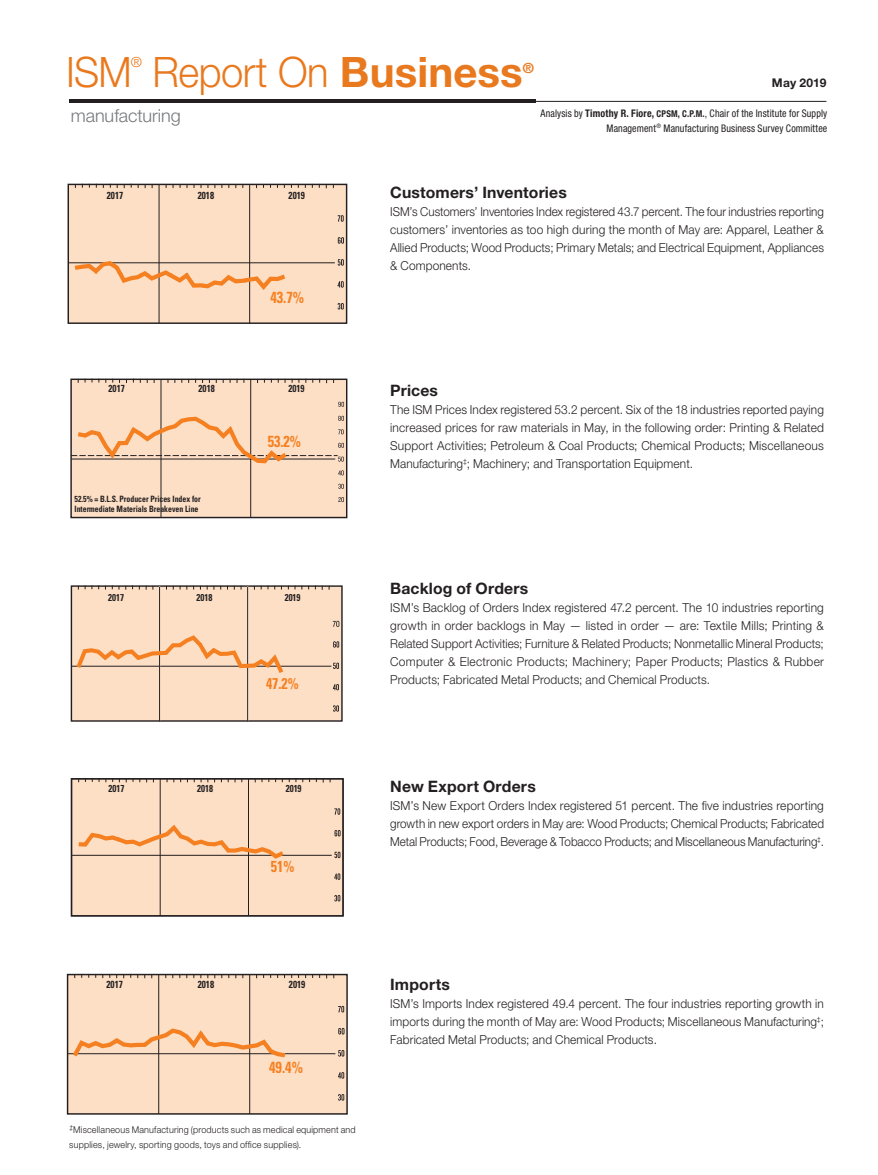
<style>
.page{position:relative;width:878px;height:1175px;background:#fff}
.page>*{position:absolute;margin:0;border:0;box-sizing:border-box;transform-origin:0 0}
.t1{font:300 42px "Helvetica Neue LT Std";letter-spacing:-.015em;color:#e9791e;scale:.95 1}
.t2{font:300 18px "Helvetica Neue LT Std";color:#76787b}
.t3{font:700 condensed 16.05px "Univers";color:#f58021;scale:.9 1}
.t4{font:700 condensed 16.05px "Univers";color:#f58021;scale:.89 1}
.t5{font:700 condensed 15.9px "Univers";color:#f58021;scale:.89 1}
.Subhead{font:700 15.75px "Helvetica Neue LT Std";letter-spacing:.01em;color:#231f20}
.t6{font:700 condensed 15.6px "Univers";color:#f58021;scale:.9 1}
.t7{font:300 13.95px "Helvetica Neue LT Std";color:#e9791e}
.t8{font:700 13.95px "Helvetica Neue LT Std";color:#e9791e}
.Body{font:300 12.3px/18px "Helvetica Neue LT Std";letter-spacing:.005em;color:#231f20;text-align:justify}
.Body-2{font:300 12.3px/18px "Helvetica Neue LT Std";letter-spacing:.005em;color:#231f20;text-align:justify;scale:.96 1}
.Body-3{font:300 12.3px/18px "Helvetica Neue LT Std";letter-spacing:.005em;color:#231f20;text-align:justify;scale:.94 1}
.Subhead-2{font:700 12px "Helvetica Neue LT Std";letter-spacing:.01em;color:#231f20}
.Byline{font:condensed 10.5px/14.2px "Helvetica Neue LT Std";letter-spacing:.015em;color:#231f20;text-align:right;scale:.95 1}
.t9{font:700 condensed 10.2px "Univers";color:#231f20;scale:.9 1}
.t10{font:700 condensed 10.2px "Univers";color:#231f20;scale:.89 1}
.t11{font:700 condensed 10.05px "Univers";color:#231f20;scale:.89 1}
.t12{font:700 condensed 9.9px "Univers";color:#231f20;scale:.9 1}
.Body-4{font:300 9.3px/14.2px "Helvetica Neue LT Std";letter-spacing:.02em;color:#231f20;scale:.96 1}
.t13{font:700 condensed 8.7px/10.5px "Univers";color:#231f20;scale:.89 1}
.s1{font-weight:700}
.s2{font-weight:700;font-size:9.3px}
</style>
<div class="page">
<hr style="left:70px;top:101px;width:756px;height:1px;background:#231f20">
<hr style="left:69px;top:100px;width:466px;height:3px;background:#231f20">
<div style="left:68px;top:184px;width:278px;height:139px;background:#fddfc5"></div>
<div style="left:68px;top:184px;width:279px;height:140px;border:1px solid #231f20"></div>
<hr style="left:249px;top:184px;width:1px;height:139px;background:#231f20">
<hr style="left:159px;top:184px;width:1px;height:139px;background:#231f20">
<svg style="left:180px;top:184px;width:7px;height:4px"></svg>
<hr style="left:68px;top:262px;width:267px;height:1px;background:#231f20">
<svg style="left:337px;top:281px;width:7px;height:7px"></svg>
<svg style="left:337px;top:303px;width:7px;height:6px"></svg>
<svg style="left:338px;top:259px;width:6px;height:7px"></svg>
<svg style="left:338px;top:237px;width:6px;height:7px"></svg>
<svg style="left:337px;top:215px;width:6px;height:7px"></svg>
<svg style="left:70px;top:259px;width:220px;height:34px"></svg>
<div style="left:71px;top:586px;width:271px;height:135px;background:#fddfc5"></div>
<div style="left:71px;top:585px;width:271px;height:136px;border:1px solid #231f20"></div>
<hr style="left:71px;top:666px;width:260px;height:1px;background:#231f20">
<svg style="left:146px;top:585px;width:7px;height:4px"></svg>
<svg style="left:85px;top:585px;width:7px;height:4px"></svg>
<svg style="left:112px;top:585px;width:7px;height:4px"></svg>
<svg style="left:261px;top:585px;width:7px;height:4px"></svg>
<svg style="left:288px;top:585px;width:7px;height:4px"></svg>
<hr style="left:247px;top:586px;width:1px;height:135px;background:#231f20">
<hr style="left:159px;top:586px;width:1px;height:135px;background:#231f20">
<svg style="left:333px;top:684px;width:6px;height:6px"></svg>
<svg style="left:333px;top:705px;width:6px;height:6px"></svg>
<svg style="left:333px;top:662px;width:6px;height:7px"></svg>
<svg style="left:333px;top:641px;width:6px;height:6px"></svg>
<svg style="left:73px;top:633px;width:214px;height:44px"></svg>
<svg style="left:333px;top:621px;width:6px;height:6px"></svg>
<div style="left:71px;top:779px;width:272px;height:137px;background:#fddfc5"></div>
<svg style="left:334px;top:873px;width:6px;height:6px"></svg>
<svg style="left:334px;top:895px;width:6px;height:6px"></svg>
<svg style="left:334px;top:851px;width:6px;height:7px"></svg>
<svg style="left:334px;top:830px;width:6px;height:6px"></svg>
<svg style="left:334px;top:808px;width:6px;height:6px"></svg>
<hr style="left:72px;top:855px;width:260px;height:1px;background:#231f20">
<hr style="left:248px;top:779px;width:1px;height:136px;background:#231f20">
<hr style="left:160px;top:779px;width:1px;height:136px;background:#231f20">
<div style="left:71px;top:778px;width:272px;height:138px;border:1px solid #231f20"></div>
<svg style="left:74px;top:821px;width:214px;height:40px"></svg>
<div style="left:68px;top:974px;width:279px;height:139px;background:#fddfc5"></div>
<div style="left:67px;top:973px;width:281px;height:141px;border:1px solid #231f20"></div>
<hr style="left:249px;top:974px;width:1px;height:139px;background:#231f20">
<hr style="left:158px;top:974px;width:1px;height:139px;background:#231f20">
<svg style="left:338px;top:1072px;width:6px;height:6px"></svg>
<svg style="left:338px;top:1094px;width:6px;height:6px"></svg>
<svg style="left:338px;top:1050px;width:6px;height:6px"></svg>
<svg style="left:338px;top:1028px;width:6px;height:6px"></svg>
<svg style="left:338px;top:1005px;width:6px;height:7px"></svg>
<hr style="left:68px;top:1053px;width:267px;height:1px;background:#231f20">
<svg style="left:69px;top:1026px;width:221px;height:35px"></svg>
<div style="left:71px;top:379px;width:276px;height:138px;background:#fddfc5"></div>
<div style="left:70px;top:378px;width:277px;height:140px;border:1px solid #231f20"></div>
<hr style="left:250px;top:379px;width:1px;height:138px;background:#231f20">
<hr style="left:160px;top:379px;width:1px;height:138px;background:#231f20">
<svg style="left:71px;top:414px;width:266px;height:51px"></svg>
<svg style="left:230px;top:379px;width:7px;height:4px"></svg>
<svg style="left:278px;top:379px;width:7px;height:4px"></svg>
<svg style="left:292px;top:379px;width:7px;height:4px"></svg>
<svg style="left:338px;top:484px;width:6px;height:5px"></svg>
<svg style="left:338px;top:497px;width:6px;height:5px"></svg>
<svg style="left:338px;top:470px;width:6px;height:5px"></svg>
<svg style="left:338px;top:456px;width:6px;height:5px"></svg>
<svg style="left:338px;top:443px;width:6px;height:5px"></svg>
<svg style="left:338px;top:429px;width:5px;height:5px"></svg>
<svg style="left:338px;top:416px;width:6px;height:5px"></svg>
<svg style="left:338px;top:402px;width:6px;height:5px"></svg>
<h1 class="t1" style="left:66px;top:46px;width:71px">ISM</h1>
<p class="t7" style="left:131px;top:54px;width:13px">®</p>
<h1 class="t1" style="left:153px;top:46px;width:391px">Report On <span class="s1">Business</span></h1>
<p class="t8" style="left:523px;top:59px;width:13px">®</p>
<h2 class="t2" style="left:71px;top:104px;width:112px">manufacturing</h2>
<p class="Byline" style="left:540px;top:106px;width:303px">Analysis by <span class="s1">Timothy R. Fiore,</span> <span class="s2">CPSM, C.P.M.</span>, Chair of the Institute for Supply<br>Management<sup>®</sup> Manufacturing Business Survey Committee</p>
<p class="Subhead-2" style="left:771px;top:75px;width:56px">May 2019</p>
<p class="t9" style="left:107px;top:189px;width:20px">2017</p>
<p class="t9" style="left:198px;top:189px;width:20px">2018</p>
<p class="t9" style="left:288px;top:189px;width:20px">2019</p>
<p class="t3" style="left:270px;top:288px;width:39px">43.7%</p>
<p class="t10" style="left:109px;top:382px;width:20px">2017</p>
<p class="t10" style="left:199px;top:382px;width:20px">2018</p>
<p class="t10" style="left:288px;top:382px;width:20px">2019</p>
<p class="t13" style="left:75px;top:493px;width:143px">52.5% = B.L.S. Producer Prices Index for<br>Intermediate Materials Breakeven Line</p>
<p class="t4" style="left:268px;top:431px;width:39px">53.2%</p>
<p class="t12" style="left:108px;top:591px;width:19px">2017</p>
<p class="t12" style="left:196px;top:591px;width:19px">2018</p>
<p class="t12" style="left:285px;top:591px;width:19px">2019</p>
<p class="t6" style="left:266px;top:673px;width:38px">47.2%</p>
<p class="t11" style="left:109px;top:781px;width:19px">2017</p>
<p class="t11" style="left:197px;top:781px;width:19px">2018</p>
<p class="t11" style="left:286px;top:781px;width:19px">2019</p>
<p class="t5" style="left:271px;top:856px;width:28px">51%</p>
<p class="Subhead" style="left:390px;top:183px;width:178px">Customers’ Inventories</p>
<p class="Body-3" style="left:390px;top:202px;width:463px">ISM’s Customers’ Inventories Index registered 43.7 percent. The four industries reporting customers’ inventories as too high during the month of May are: Apparel, Leather &amp; Allied Products; Wood Products; Primary Metals; and Electrical Equipment, Appliances &amp; Components.</p>
<p class="Subhead" style="left:390px;top:381px;width:49px">Prices</p>
<p class="Body-2" style="left:390px;top:400px;width:453px">The ISM Prices Index registered 53.2 percent. Six of the 18 industries reported paying increased prices for raw materials in May, in the following order: Printing &amp; Related Support Activities; Petroleum &amp; Coal Products; Chemical Products; Miscellaneous Manufacturing<sup>‡</sup>; Machinery; and Transportation Equipment.</p>
<p class="Subhead" style="left:390px;top:579px;width:140px">Backlog of Orders</p>
<p class="Body" style="left:390px;top:598px;width:435px">ISM’s Backlog of Orders Index registered 47.2 percent. The 10 industries reporting growth in order backlogs in May — listed in order — are: Textile Mills; Printing &amp; Related Support Activities; Furniture &amp; Related Products; Nonmetallic Mineral Products; Computer &amp; Electronic Products; Machinery; Paper Products; Plastics &amp; Rubber Products; Fabricated Metal Products; and Chemical Products.</p>
<p class="Subhead" style="left:390px;top:777px;width:147px">New Export Orders</p>
<p class="Body" style="left:390px;top:796px;width:435px">ISM’s New Export Orders Index registered 51 percent. The five industries reporting growth in new export orders in May are: Wood Products; Chemical Products; Fabricated Metal Products; Food, Beverage &amp; Tobacco Products; and Miscellaneous Manufacturing<sup>‡</sup>.</p>
<p class="t9" style="left:106px;top:977px;width:20px">2017</p>
<p class="t9" style="left:198px;top:977px;width:20px">2018</p>
<p class="t9" style="left:289px;top:977px;width:20px">2019</p>
<p class="t3" style="left:269px;top:1057px;width:39px">49.4%</p>
<p class="Body-4" style="left:69px;top:1122px;width:300px"><sup>‡</sup>Miscellaneous Manufacturing (products such as medical equipment and supplies, jewelry, sporting goods, toys and office supplies).</p>
<p class="Subhead" style="left:390px;top:975px;width:61px">Imports</p>
<p class="Body-2" style="left:390px;top:994px;width:453px">ISM’s Imports Index registered 49.4 percent. The four industries reporting growth in imports during the month of May are: Wood Products; Miscellaneous Manufacturing<sup>‡</sup>; Fabricated Metal Products; and Chemical Products.</p>
</div>
